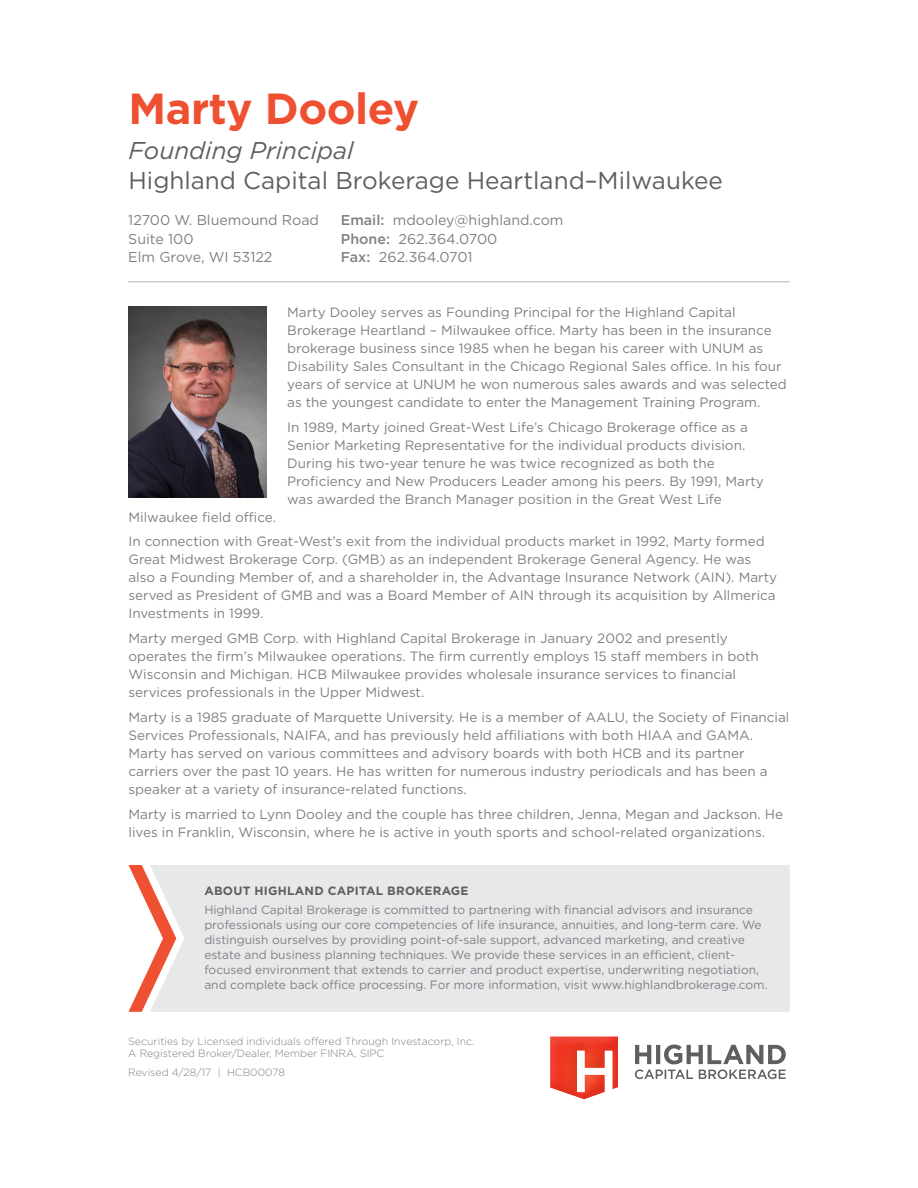
<style>
.page{position:relative;width:918px;height:1188px;background:#fff}
.page>*{position:absolute;margin:0;border:0;box-sizing:border-box;transform-origin:0 0}
.t1{font:700 43.5px "Gotham";letter-spacing:-.01em;color:#ef5032}
.t2{font:24.3px "Gotham";color:#5f5f62}
.t3{font:italic 24.3px "Gotham";color:#5f5f62}
.t4{font:14.25px/18.8px "Gotham";color:#7e8083}
.t5{font:13.5px/18px "Gotham";color:#7e8083}
.t6{font:12px/15px "Gotham";color:#7e8083}
.t7{font:700 12px "Gotham";letter-spacing:.02em;color:#5f5f62}
.t8{font:300 10.5px/12.6px "Gotham";color:#7e8083}
.s1{font-weight:500}
</style>
<div class="page">
<svg style="left:128px;top:865px;width:22px;height:147px"></svg>
<div style="left:150px;top:865px;width:640px;height:147px;background:#e7e8e9"></div>
<hr style="left:128px;top:281px;width:662px;height:1px;background:#bbbcbf">
<img style="left:128px;top:306px;width:138px;height:192px">
<div style="left:545px;top:1035px;width:75px;height:69px;background:#231f20;opacity:.09"></div>
<svg style="left:635px;top:1045px;width:151px;height:34px"></svg>
<h1 class="t1" style="left:128px;top:79px;width:292px">Marty Dooley</h1>
<h2 class="t3" style="left:128px;top:135px;width:227px">Founding Principal</h2>
<h2 class="t2" style="left:128px;top:164px;width:596px">Highland Capital Brokerage Heartland–Milwaukee</h2>
<p class="t4" style="left:128px;top:210px;width:192px">12700 W. Bluemound Road<br>Suite 100<br>Elm Grove, WI 53122</p>
<p class="t4" style="left:341px;top:210px;width:224px"><span class="s1">Email:</span> mdooley@highland.com<br><span class="s1">Phone:</span> 262.364.0700<br><span class="s1">Fax:</span> 262.364.0701</p>
<p class="t5" style="left:287px;top:303px;width:501px">Marty Dooley serves as Founding Principal for the Highland Capital Brokerage Heartland – Milwaukee office. Marty has been in the insurance brokerage business since 1985 when he began his career with UNUM as Disability Sales Consultant in the Chicago Regional Sales office. In his four years of service at UNUM he won numerous sales awards and was selected as the youngest candidate to enter the Management Training Program.</p>
<p class="t5" style="left:287px;top:418px;width:478px">In 1989, Marty joined Great-West Life’s Chicago Brokerage office as a Senior Marketing Representative for the individual products division.<br>During his two-year tenure he was twice recognized as both the Proficiency and New Producers Leader among his peers. By 1991, Marty was awarded the Branch Manager position in the Great West Life</p>
<p class="t5" style="left:129px;top:504px;width:638px;line-height:24.8px">Milwaukee field office.<br>In connection with Great-West’s exit from the individual products market in 1992, Marty formed</p>
<p class="t5" style="left:129px;top:550px;width:650px">Great Midwest Brokerage Corp. (GMB) as an independent Brokerage General Agency. He was also a Founding Member of, and a shareholder in, the Advantage Insurance Network (AIN). Marty served as President of GMB and was a Board Member of AIN through its acquisition by Allmerica Investments in 1999.</p>
<p class="t5" style="left:129px;top:629px;width:632px">Marty merged GMB Corp. with Highland Capital Brokerage in January 2002 and presently operates the firm’s Milwaukee operations. The firm currently employs 15 staff members in both Wisconsin and Michigan. HCB Milwaukee provides wholesale insurance services to financial services professionals in the Upper Midwest.</p>
<p class="t5" style="left:129px;top:708px;width:662px">Marty is a 1985 graduate of Marquette University. He is a member of AALU, the Society of Financial Services Professionals, NAIFA, and has previously held affiliations with both HIAA and GAMA.<br>Marty has served on various committees and advisory boards with both HCB and its partner carriers over the past 10 years. He has written for numerous industry periodicals and has been a speaker at a variety of insurance-related functions.</p>
<p class="t5" style="left:129px;top:804px;width:656px">Marty is married to Lynn Dooley and the couple has three children, Jenna, Megan and Jackson. He lives in Franklin, Wisconsin, where he is active in youth sports and school-related organizations.</p>
<p class="t7" style="left:204px;top:882px;width:266px">ABOUT HIGHLAND CAPITAL BROKERAGE</p>
<p class="t6" style="left:204px;top:902px;width:565px">Highland Capital Brokerage is committed to partnering with financial advisors and insurance professionals using our core competencies of life insurance, annuities, and long-term care. We distinguish ourselves by providing point-of-sale support, advanced marketing, and creative estate and business planning techniques. We provide these services in an efficient, client&shy;focused environment that extends to carrier and product expertise, underwriting negotiation, and complete back office processing. For more information, visit www.highlandbrokerage.com.</p>
<p class="t8" style="left:128px;top:1034px;width:348px">Securities by Licensed individuals offered Through Investacorp, Inc.<br>A Registered Broker/Dealer, Member FINRA, SIPC</p>
<p class="t8" style="left:128px;top:1066px;width:158px">Revised 4/28/17 | HCB00078</p>
</div>
